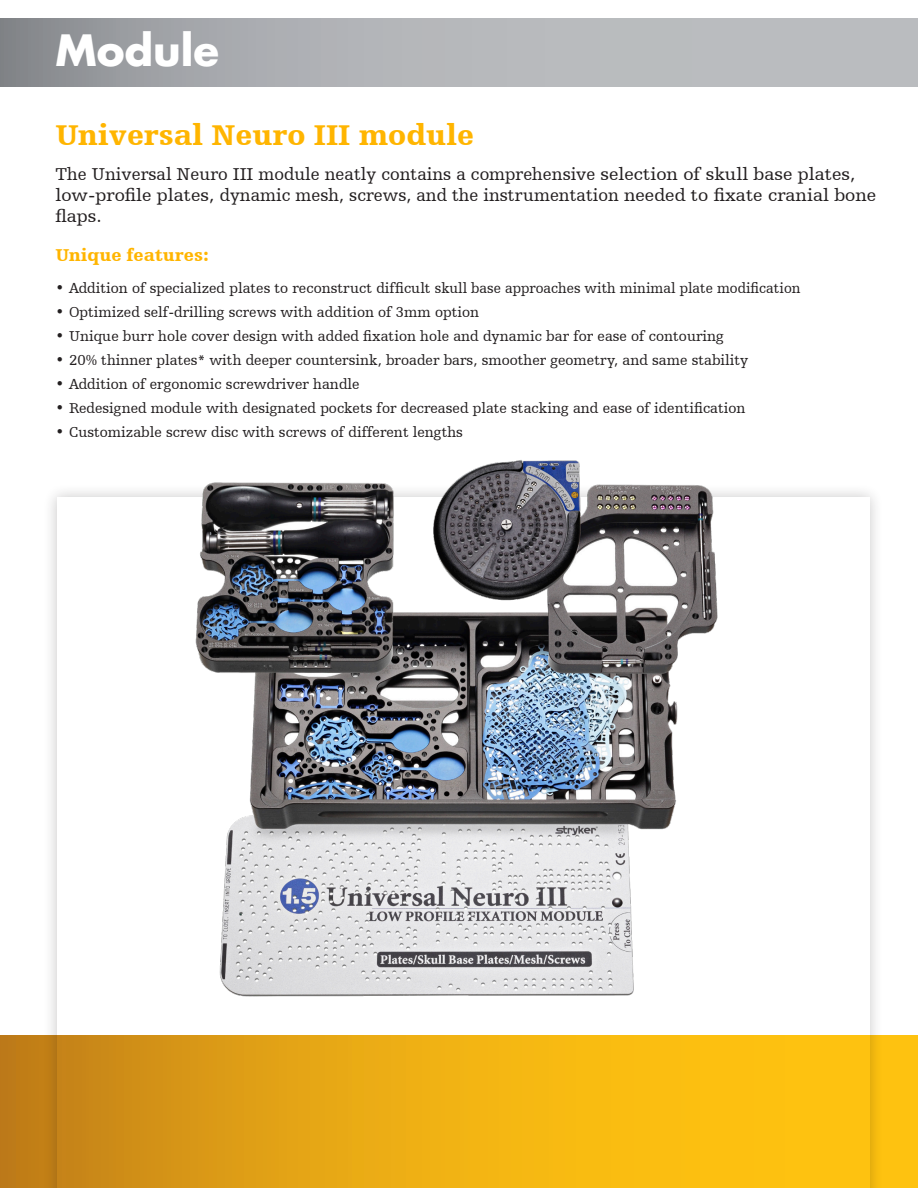
<style>
.page{position:relative;width:918px;height:1188px;background:#fff}
.page>*{position:absolute;margin:0;border:0;box-sizing:border-box;transform-origin:0 0}
.t1{font:700 42px "Futura For Stryker";color:#fff}
.t2{font:900 30px "Humanist Slabserif 712 BT";color:#ffb500}
.t3{font:18px/21px "Humanist Slabserif 712 BT";color:#231f20}
.t4{font:900 18px "Humanist Slabserif 712 BT";color:#ffb500}
.t5{font:15px "Humanist Slabserif 712 BT";color:#231f20}
</style>
<div class="page">
<div style="left:43px;top:483px;width:841px;height:705px;background:#231f20;opacity:.25"></div>
<div style="left:57px;top:497px;width:812px;height:691px;background:#fff"></div>
<svg style="left:0;top:1036px;width:918px;height:152px"></svg>
<svg style="left:0;top:18px;width:918px;height:69px"></svg>
<img style="left:167px;top:460px;width:584px;height:537px">
<p class="t1" style="left:56px;top:22px;width:165px">Module</p>
<p class="t2" style="left:56px;top:116px;width:420px">Universal Neuro III module</p>
<p class="t3" style="left:56px;top:163px;width:822px">The Universal Neuro III module neatly contains a comprehensive selection of skull base plates, low-profile plates, dynamic mesh, screws, and the instrumentation needed to fixate cranial bone flaps.</p>
<p class="t4" style="left:56px;top:244px;width:155px">Unique features:</p>
<p class="t5" style="left:56px;top:279px;width:747px">• Addition of specialized plates to reconstruct difficult skull base approaches with minimal plate modification</p>
<p class="t5" style="left:56px;top:303px;width:425px">• Optimized self-drilling screws with addition of 3mm option</p>
<p class="t5" style="left:56px;top:327px;width:670px">• Unique burr hole cover design with added fixation hole and dynamic bar for ease of contouring</p>
<p class="t5" style="left:56px;top:351px;width:695px">• 20% thinner plates* with deeper countersink, broader bars, smoother geometry, and same stability</p>
<p class="t5" style="left:56px;top:375px;width:306px">• Addition of ergonomic screwdriver handle</p>
<p class="t5" style="left:56px;top:399px;width:692px">• Redesigned module with designated pockets for decreased plate stacking and ease of identification</p>
<p class="t5" style="left:56px;top:423px;width:409px">• Customizable screw disc with screws of different lengths</p>
</div>
